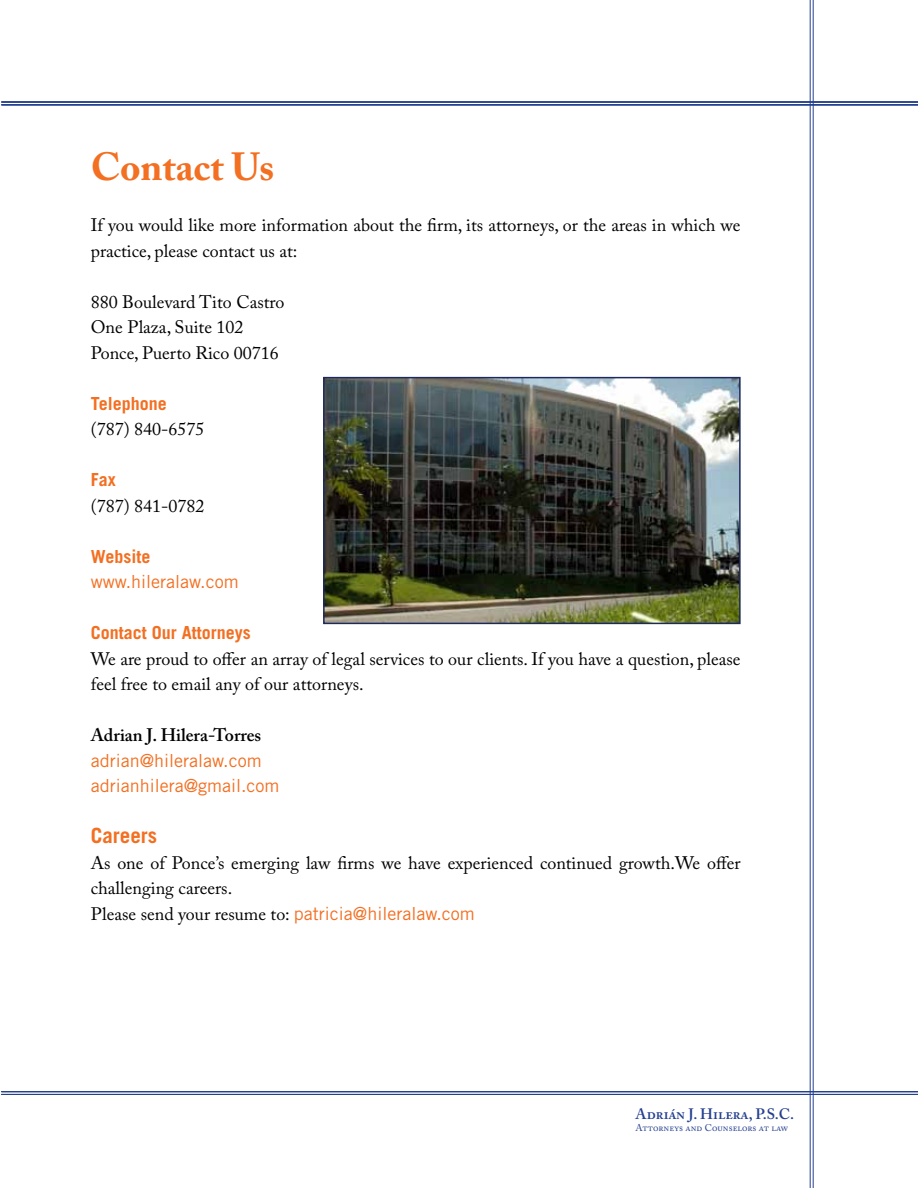
<style>
.page{position:relative;width:918px;height:1188px;background:#fff}
.page>*{position:absolute;margin:0;border:0;box-sizing:border-box;transform-origin:0 0}
.t1{font:700 39px "Adobe Caslon Pro";color:#f36f21}
.t2{font:700 21px "Trade Gothic";color:#f36f21}
.t3{font:18px/25.5px "Adobe Caslon Pro";color:#000}
.t4{font:18px/25.5px "Trade Gothic";color:#f36f21}
.t5{font:700 18px "Trade Gothic";color:#f36f21}
.t6{font:600 18px "Adobe Caslon Pro";letter-spacing:-.005em;color:#000}
.t7{font:600 15px "Adobe Caslon Pro";color:#25408f}
.t8{font:9.75px "Adobe Caslon Pro";color:#25408f}
.s1{font-family:"Trade Gothic";color:#f36f21}
</style>
<div class="page">
<hr style="left:1px;top:102px;width:917px;height:1px;background:#25408f">
<hr style="left:1px;top:105px;width:917px;height:1px;background:#25408f">
<hr style="left:1px;top:1091px;width:917px;height:1px;background:#25408f">
<hr style="left:1px;top:1094px;width:917px;height:1px;background:#25408f">
<hr style="left:810px;top:0;width:1px;height:1188px;background:#25408f">
<hr style="left:813px;top:0;width:1px;height:1188px;background:#25408f">
<img style="left:326px;top:380px;width:412px;height:241px">
<div style="left:323px;top:377px;width:418px;height:247px;border:2px solid #1e2a5d"></div>
<h1 class="t1" style="left:91px;top:144px;width:185px">Contact Us</h1>
<p class="t3" style="left:91px;top:212px;width:651px">If you would like more information about the firm, its attorneys, or the areas in which we practice, please contact us at:</p>
<p class="t3" style="left:91px;top:289px;width:195px">880 Boulevard Tito Castro<br>One Plaza, Suite 102<br>Ponce, Puerto Rico 00716</p>
<p class="t5" style="left:91px;top:392px;width:78px">Telephone</p>
<p class="t3" style="left:91px;top:416px;width:115px">(787) 840-6575</p>
<p class="t5" style="left:91px;top:469px;width:26px">Fax</p>
<p class="t3" style="left:91px;top:493px;width:115px">(787) 841-0782</p>
<p class="t5" style="left:91px;top:545px;width:61px">Website</p>
<p class="t4" style="left:91px;top:569px;width:150px">www.hileralaw.com</p>
<p class="t5" style="left:91px;top:622px;width:162px">Contact Our Attorneys</p>
<p class="t3" style="left:91px;top:646px;width:651px">We are proud to offer an array of legal services to our clients. If you have a question, please feel free to email any of our attorneys.</p>
<p class="t6" style="left:91px;top:724px;width:172px">Adrian J. Hilera-Torres</p>
<p class="t4" style="left:91px;top:747px;width:190px">adrian@hileralaw.com adrianhilera@gmail.com</p>
<p class="t2" style="left:91px;top:823px;width:68px">Careers</p>
<p class="t3" style="left:91px;top:850px;width:651px">As one of Ponce’s emerging law firms we have experienced continued growth.We offer challenging careers.<br>Please send your resume to: <span class="s1">patricia@hileralaw.com</span></p>
<p class="t7" style="left:636px;top:1105px;width:160px">Adrián J. Hilera, P.S.C.</p>
<p class="t8" style="left:636px;top:1122px;width:154px">Attorneys and Counselors at law</p>
</div>
